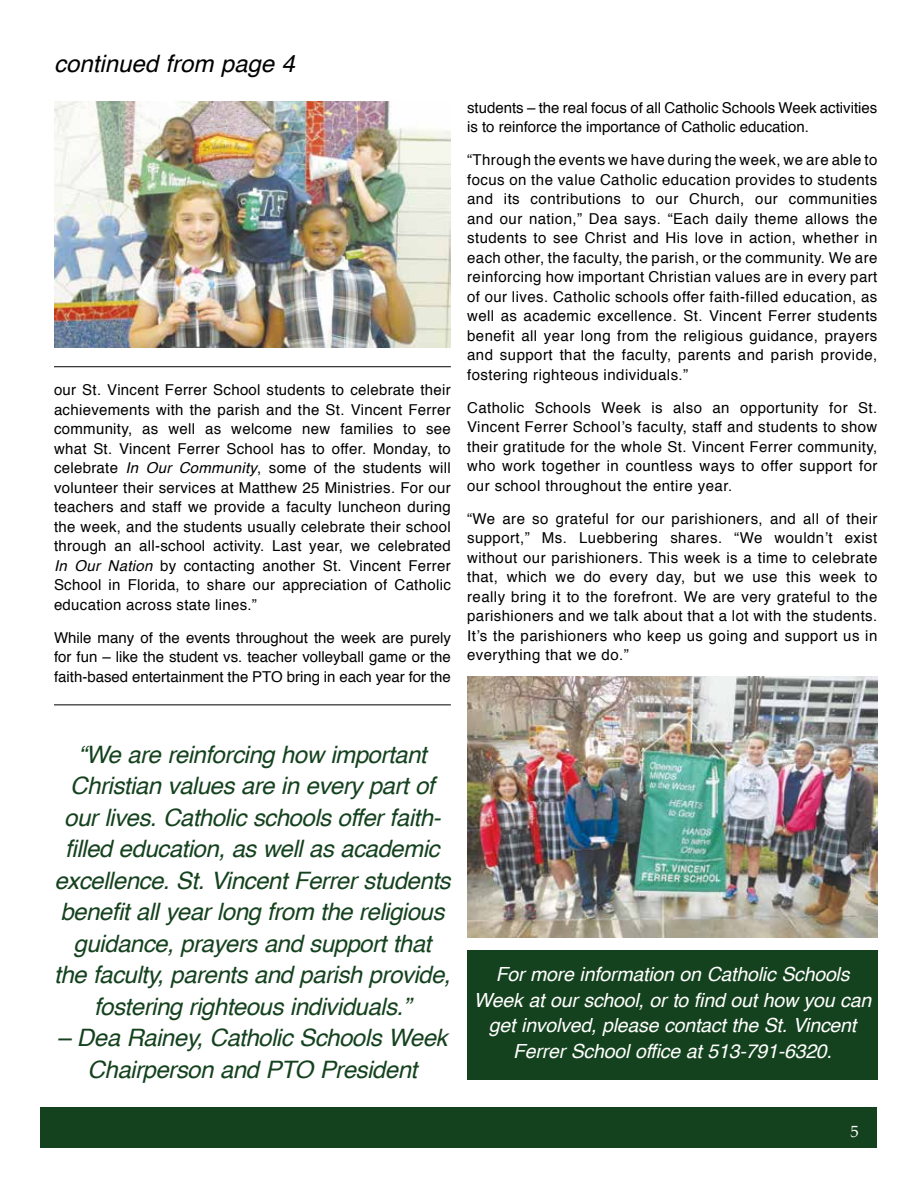
<style>
.page{position:relative;width:918px;height:1188px;background:#fff}
.page>*{position:absolute;margin:0;border:0;box-sizing:border-box;transform-origin:0 0}
.t1{font:italic 24px/31.5px "Helvetica";letter-spacing:-.02em;color:#15421e;text-align:center}
.t2{font:italic 24px "Helvetica";color:#000}
.t3{font:italic 19.5px/25.5px "Helvetica";letter-spacing:-.01em;color:#fff;text-align:center}
.t4{font:16.5px "Palatino Linotype";color:#fff}
.t5{font:15px/19.5px "Helvetica";letter-spacing:.02em;color:#000;text-align:justify}
.t6{font:15px/19.5px "Helvetica";color:#000}
.s1{font-style:italic}
</style>
<div class="page">
<div style="left:40px;top:1108px;width:838px;height:40px;background:#15421e"></div>
<img style="left:54px;top:102px;width:397px;height:246px">
<hr style="left:54px;top:366px;width:397px;height:1px;background:#000">
<hr style="left:54px;top:704px;width:397px;height:1px;background:#000">
<div style="left:467px;top:950px;width:411px;height:130px;background:#15421e"></div>
<img style="left:467px;top:676px;width:410px;height:262px">
<h1 class="t2" style="left:54px;top:45px;width:242px">continued from page 4</h1>
<p class="t5" style="left:54px;top:381px;width:398px">our St. Vincent Ferrer School students to celebrate their achievements with the parish and the St. Vincent Ferrer community, as well as welcome new families to see what St. Vincent Ferrer School has to offer. Monday, to celebrate <span class="s1">In Our Community</span>, some of the students will volunteer their services at Matthew 25 Ministries. For our teachers and staff we provide a faculty luncheon during the week, and the students usually celebrate their school through an all-school activity. Last year, we celebrated <span class="s1">In Our Nation</span> by contacting another St. Vincent Ferrer School in Florida, to share our appreciation of Catholic education across state lines.”</p>
<p class="t5" style="left:54px;top:628px;width:398px">While many of the events throughout the week are purely for fun – like the student vs. teacher volleyball game or the faith-based entertainment the PTO bring in each year for the</p>
<p class="t6" style="left:467px;top:98px;width:412px">students – the real focus of all Catholic Schools Week activities is to reinforce the importance of Catholic education.</p>
<p class="t5" style="left:467px;top:151px;width:412px">“Through the events we have during the week, we are able to focus on the value Catholic education provides to students and its contributions to our Church, our communities and our nation,” Dea says. “Each daily theme allows the students to see Christ and His love in action, whether in each other, the faculty, the parish, or the community. We are reinforcing how important Christian values are in every part of our lives. Catholic schools offer faith-filled education, as well as academic excellence. St. Vincent Ferrer students benefit all year long from the religious guidance, prayers and support that the faculty, parents and parish provide, fostering righteous individuals.”</p>
<p class="t5" style="left:467px;top:398px;width:412px">Catholic Schools Week is also an opportunity for St.<br>Vincent Ferrer School’s faculty, staff and students to show their gratitude for the whole St. Vincent Ferrer community, who work together in countless ways to offer support for our school throughout the entire year.</p>
<p class="t5" style="left:467px;top:509px;width:412px">“We are so grateful for our parishioners, and all of their support,” Ms. Luebbering shares. “We wouldn’t exist without our parishioners. This week is a time to celebrate that, which we do every day, but we use this week to really bring it to the forefront. We are very grateful to the parishioners and we talk about that a lot with the students.<br>It’s the parishioners who keep us going and support us in everything that we do.”</p>
<p class="t1" style="left:54px;top:739px;width:398px">“We are reinforcing how important Christian values are in every part of our lives. Catholic schools offer faith&shy;filled education, as well as academic excellence. St. Vincent Ferrer students benefit all year long from the religious guidance, prayers and support that<br>the faculty, parents and parish provide, fostering righteous individuals.”</p>
<h1 class="t1" style="left:57px;top:1023px;width:392px">– Dea Rainey, Catholic Schools Week<br>Chairperson and PTO President</h1>
<h2 class="t3" style="left:474px;top:962px;width:399px">For more information on Catholic Schools Week at our school, or to find out how you can get involved, please contact the St. Vincent Ferrer School office at 513-791-6320.</h2>
<p class="t4" style="left:850px;top:1119px;width:10px">5</p>
</div>
